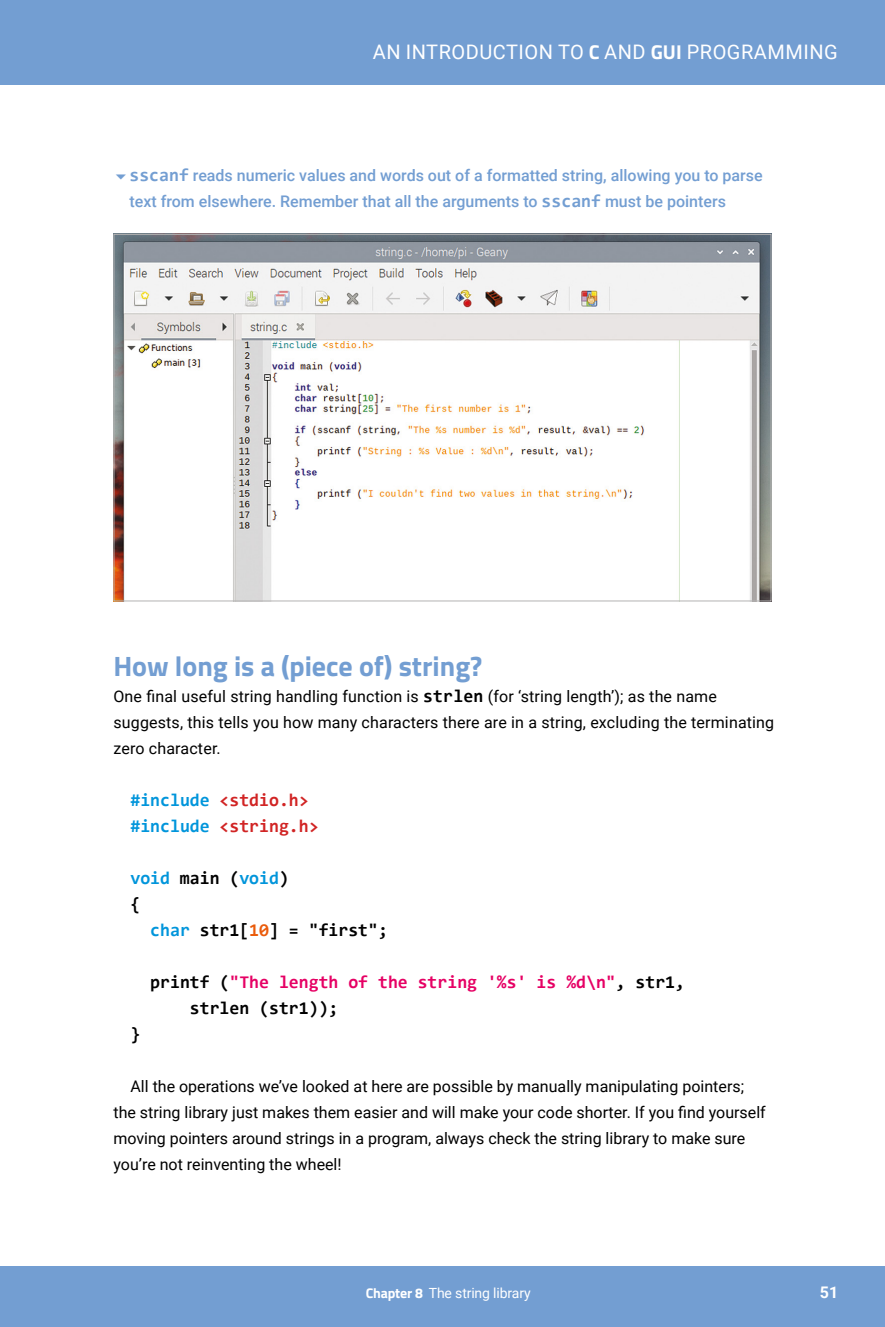
<style>
.page{position:relative;width:885px;height:1327px;background:#fff}
.page>*{position:absolute;margin:0;border:0;box-sizing:border-box;transform-origin:0 0}
.t1{font:700 28px "Titillium Web";color:#739ed2}
.t2{font:20px "Roboto";letter-spacing:.025em;color:#fff}
.t3{font:700 18px/26px "Consolas";color:#e60064}
.t4{font:700 18px/26px "Consolas";color:#d12424}
.t5{font:700 18px "Consolas";color:#000}
.t6{font:700 18px/26px "Consolas";color:#0095db}
.t7{font:16px/26px "Roboto";color:#000}
.t8{font:500 16px/26px "Roboto";color:#739ed2}
.t9{font:700 16px "Roboto";color:#fff}
.t10{font:14px "Roboto";letter-spacing:-.01em;color:#fff}
.s1{font-family:"Titillium Web";font-weight:700}
.s2{font-family:"Consolas";font-weight:700;font-size:18px}
.s3{color:#0095db}
.s4{color:#000}
.s5{color:#ea5b0b}
</style>
<div class="page">
<div style="left:0;top:1266px;width:884px;height:61px;background:#739ed2"></div>
<div style="left:0;top:0;width:884px;height:84px;background:#739ed2"></div>
<img style="left:115px;top:236px;width:654px;height:363px">
<p class="t2" style="left:373px;top:38px;width:466px">AN INTRODUCTION TO <span class="s1">C</span> AND <span class="s1">GUI</span> PROGRAMMING</p>
<p class="t8" style="left:129px;top:162px;width:634px"><span class="s2">sscanf</span> reads numeric values and words out of a formatted string, allowing you to parse text from elsewhere. Remember that all the arguments to <span class="s2">sscanf</span> must be pointers</p>
<h1 class="t1" style="left:113px;top:644px;width:370px">How long is a (piece of) string?</h1>
<p class="t7" style="left:113px;top:682px;width:662px">One final useful string handling function is <span class="s2">strlen</span> (for ‘string length’); as the name suggests, this tells you how many characters there are in a string, excluding the terminating zero character.</p>
<p class="t4" style="left:130px;top:786px;width:190px"><span class="s3">#include</span> &lt;stdio.h&gt; <span class="s3">#include</span> &lt;string.h&gt;</p>
<p class="t6" style="left:130px;top:864px;width:160px">void <span class="s4">main (</span>void<span class="s4">) {</span></p>
<p class="t5" style="left:150px;top:918px;width:239px"><span class="s3">char</span> str1[<span class="s5">10</span>] = "first";</p>
<p class="t3" style="left:190px;top:968px;width:496px;text-indent:-40px"><span class="s4">printf (</span>"The length of the string '%s' is %d\n"<span class="s4">, str1, strlen (str1));</span></p>
<p class="t5" style="left:130px;top:1022px;width:11px">}</p>
<p class="t7" style="left:113px;top:1072px;width:653px;text-indent:17px">All the operations we’ve looked at here are possible by manually manipulating pointers; the string library just makes them easier and will make your code shorter. If you find yourself moving pointers around strings in a program, always check the string library to make sure you’re not reinventing the wheel!</p>
<p class="t10" style="left:365px;top:1283px;width:166px"><span class="s1">Chapter 8</span> The string library</p>
<p class="t9" style="left:819px;top:1281px;width:20px">51</p>
</div>
